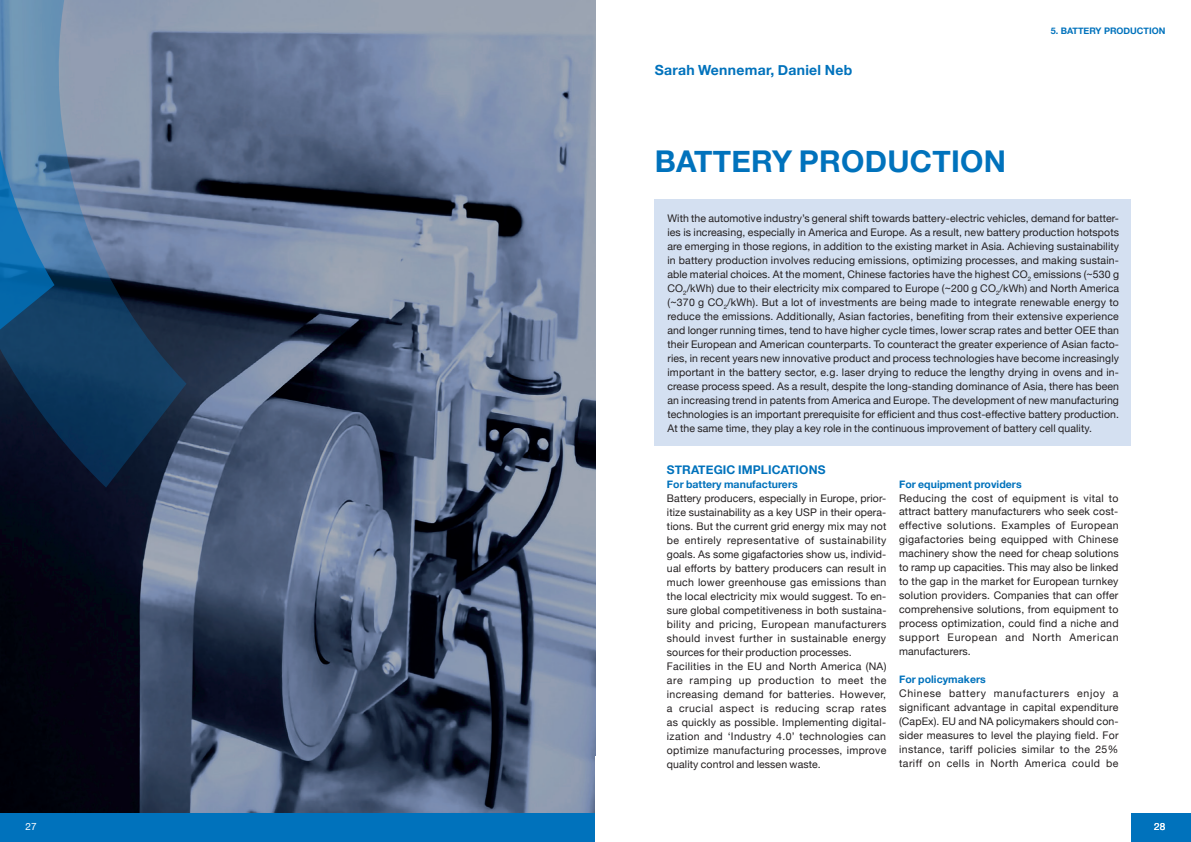
<style>
.page{position:relative;width:1191px;height:842px;background:#fff}
.page>*{position:absolute;margin:0;border:0;box-sizing:border-box;transform-origin:0 0}
.t1{font:700 30px "Helvetica Neue";letter-spacing:.01em;color:#0072bc}
.t2{font:700 14px "Helvetica Neue";letter-spacing:.02em;color:#0072bc}
.t3{font:700 12px "Helvetica Neue";letter-spacing:.01em;color:#0072bc}
.t4{font:10.5px/14px "Helvetica Neue";letter-spacing:.025em;color:#231f20;text-align:justify}
.t5{font:700 10.5px "Helvetica Neue";letter-spacing:.005em;color:#0072bc}
.t6{font:10px "Helvetica Neue";color:#fff}
.t7{font:700 9px "Helvetica Neue";color:#0072bc}
</style>
<div class="page">
<img style="left:0;top:0;width:595px;height:814px">
<div style="left:654px;top:199px;width:477px;height:247px;background:#d4e0f1"></div>
<svg style="left:0;top:368px;width:445px;height:120px"></svg>
<div style="left:1131px;top:814px;width:60px;height:28px;background:#0072bc"></div>
<div style="left:0;top:814px;width:1019px;height:28px;background:#0072bc"></div>
<div style="left:595px;top:756px;width:536px;height:86px;background:#fff"></div>
<svg style="left:0;top:0;width:507px;height:368px"></svg>
<p class="t6" style="left:26px;top:819px;width:13px">27</p>
<h2 class="t2" style="left:654px;top:59px;width:199px">Sarah Wennemar, Daniel Neb</h2>
<h1 class="t1" style="left:654px;top:138px;width:353px">BATTERY PRODUCTION</h1>
<p class="t7" style="left:1051px;top:24px;width:116px">5. BATTERY PRODUCTION</p>
<p class="t4" style="left:667px;top:211px;width:453px">With the automotive industry’s general shift towards battery-electric vehicles, demand for batter&shy;ies is increasing, especially in America and Europe. As a result, new battery production hotspots are emerging in those regions, in addition to the existing market in Asia. Achieving sustainability in battery production involves reducing emissions, optimizing processes, and making sustain&shy;able material choices. At the moment, Chinese factories have the highest CO<sub>2</sub> emissions (~530 g CO<sub>2</sub>/kWh) due to their electricity mix compared to Europe (~200 g CO<sub>2</sub>/kWh) and North America (~370 g CO<sub>2</sub>/kWh). But a lot of investments are being made to integrate renewable energy to reduce the emissions. Additionally, Asian factories, benefiting from their extensive experience and longer running times, tend to have higher cycle times, lower scrap rates and better OEE than their European and American counterparts. To counteract the greater experience of Asian facto&shy;ries, in recent years new innovative product and process technologies have become increasingly important in the battery sector, e.g. laser drying to reduce the lengthy drying in ovens and in&shy;crease process speed. As a result, despite the long-standing dominance of Asia, there has been an increasing trend in patents from America and Europe. The development of new manufacturing technologies is an important prerequisite for efficient and thus cost-effective battery production.<br>At the same time, they play a key role in the continuous improvement of battery cell quality.</p>
<p class="t3" style="left:667px;top:460px;width:160px">STRATEGIC IMPLICATIONS</p>
<p class="t5" style="left:667px;top:476px;width:132px">For battery manufacturers</p>
<p class="t4" style="left:667px;top:491px;width:221px;text-align:left">Battery producers, especially in Europe, prior&shy;itize sustainability as a key USP in their opera&shy;tions. But the current grid energy mix may not be entirely representative of sustainability goals. As some gigafactories show us, individ&shy;ual efforts by battery producers can result in much lower greenhouse gas emissions than the local electricity mix would suggest. To en&shy;sure global competitiveness in both sustaina&shy;bility and pricing, European manufacturers should invest further in sustainable energy sources for their production processes.<br>Facilities in the EU and North America (NA) are ramping up production to meet the increasing demand for batteries. However, a crucial aspect is reducing scrap rates as quickly as possible. Implementing digital&shy;ization and ‘Industry 4.0’ technologies can optimize manufacturing processes, improve quality control and lessen waste.</p>
<p class="t5" style="left:899px;top:475px;width:124px">For equipment providers</p>
<p class="t4" style="left:899px;top:491px;width:221px">Reducing the cost of equipment is vital to attract battery manufacturers who seek cost&shy;effective solutions. Examples of European gigafactories being equipped with Chinese machinery show the need for cheap solutions to ramp up capacities. This may also be linked to the gap in the market for European turnkey solution providers. Companies that can offer comprehensive solutions, from equipment to process optimization, could find a niche and support European and North American manufacturers.</p>
<p class="t5" style="left:899px;top:671px;width:88px">For policymakers</p>
<p class="t4" style="left:899px;top:687px;width:221px">Chinese battery manufacturers enjoy a significant advantage in capital expenditure (CapEx). EU and NA policymakers should con&shy;sider measures to level the playing field. For instance, tariff policies similar to the 25% tariff on cells in North America could be</p>
<p class="t6" style="left:1154px;top:819px;width:13px">28</p>
</div>
